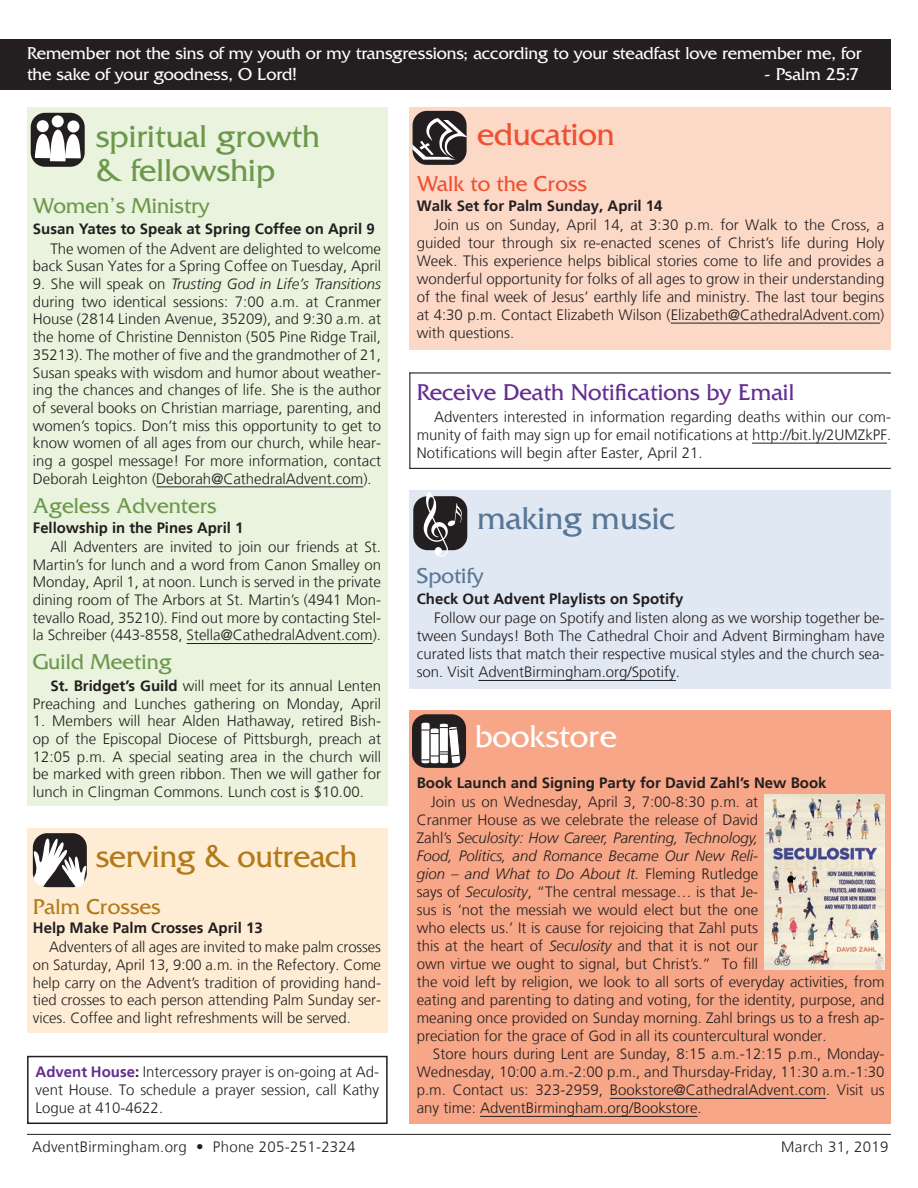
<style>
.page{position:relative;width:918px;height:1188px;background:#fff}
.page>*{position:absolute;margin:0;border:0;box-sizing:border-box;transform-origin:0 0}
.t1{font:33px/34.5px "Friz Quadrata Std";color:#6c984d}
.t2{font:33px "Friz Quadrata Std";letter-spacing:-.01em;color:#b37a19}
.t3{font:33px "Friz Quadrata Std";color:#587797}
.t4{font:33px "Friz Quadrata Std";color:#fff}
.t5{font:33px "Friz Quadrata Std";letter-spacing:-.01em;color:#ef5032}
.t6{font:24px "Friz Quadrata Std";color:#652d91}
.t7{font:22.5px "Friz Quadrata Std";color:#6c984d}
.t8{font:22.5px "Friz Quadrata Std";color:#ef5032}
.t9{font:22.5px "Friz Quadrata Std";color:#b37a19}
.t10{font:22.5px "Friz Quadrata Std";color:#587797}
.t11{font:18px/21px "Friz Quadrata Std";letter-spacing:-.01em;color:#fff}
.t12{font:300 15px/18px "Frutiger";color:#231f20;text-align:justify}
.t13{font:700 15px "Frutiger";color:#231f20}
.t14{font:300 15px "Frutiger";letter-spacing:.02em;color:#231f20}
.s1{font-style:italic}
.s2{font-weight:700}
.s3{font-weight:700;color:#652d91}
</style>
<div class="page">
<div style="left:0;top:39px;width:891px;height:51px;background:#231f20"></div>
<hr style="left:27px;top:1134px;width:864px;height:1px;background:#231f20">
<div style="left:409px;top:710px;width:482px;height:414px;background:#f7a687"></div>
<div style="left:412px;top:714px;width:54px;height:54px;background:#231f20;border-radius:14px"></div>
<svg style="left:421px;top:722px;width:41px;height:43px"></svg>
<hr style="left:610px;top:1098px;width:216px;height:1px;background:#231f20">
<hr style="left:480px;top:1116px;width:218px;height:1px;background:#231f20">
<div style="left:27px;top:1056px;width:361px;height:68px;border:2px solid #231f20"></div>
<hr style="left:409px;top:468px;width:482px;height:1px;background:#231f20">
<hr style="left:409px;top:372px;width:482px;height:2px;background:#231f20">
<hr style="left:409px;top:372px;width:1px;height:97px;background:#231f20">
<hr style="left:752px;top:443px;width:135px;height:1px;background:#231f20">
<img style="left:765px;top:795px;width:120px;height:175px">
<div style="left:409px;top:107px;width:482px;height:243px;background:#fcd8c7"></div>
<div style="left:413px;top:111px;width:54px;height:54px;background:#231f20;border-radius:14px"></div>
<svg style="left:412px;top:118px;width:55px;height:42px"></svg>
<hr style="left:671px;top:323px;width:209px;height:1px;background:#231f20">
<div style="left:409px;top:490px;width:482px;height:199px;background:#e0e8f3"></div>
<div style="left:413px;top:496px;width:54px;height:54px;background:#231f20;border-radius:14px"></div>
<svg style="left:422px;top:492px;width:40px;height:65px"></svg>
<hr style="left:478px;top:680px;width:198px;height:1px;background:#231f20">
<div style="left:27px;top:107px;width:361px;height:699px;background:#e9f3dd"></div>
<div style="left:31px;top:113px;width:54px;height:54px;background:#231f20;border-radius:14px"></div>
<div style="left:37px;top:120px;width:12px;height:12px;background:#fff;border-radius:50%"></div>
<div style="left:52px;top:115px;width:12px;height:12px;background:#fff;border-radius:50%"></div>
<div style="left:67px;top:120px;width:12px;height:12px;background:#fff;border-radius:50%"></div>
<svg style="left:35px;top:130px;width:46px;height:31px"></svg>
<hr style="left:156px;top:486px;width:207px;height:1px;background:#231f20">
<hr style="left:187px;top:643px;width:186px;height:1px;background:#231f20">
<div style="left:27px;top:828px;width:361px;height:205px;background:#feedd4"></div>
<div style="left:33px;top:833px;width:54px;height:54px;background:#231f20;border-radius:14px"></div>
<svg style="left:33px;top:838px;width:54px;height:49px"></svg>
<p class="t11" style="left:27px;top:42px;width:836px">Remember not the sins of my youth or my transgressions; according to your steadfast love remember me, for the sake of your goodness, O Lord!</p>
<p class="t11" style="left:764px;top:63px;width:96px">- Psalm 25:7</p>
<h1 class="t1" style="left:96px;top:119px;width:226px">spiritual growth &amp; fellowship</h1>
<h3 class="t7" style="left:33px;top:194px;width:178px">Women’s Ministry</h3>
<p class="t13" style="left:33px;top:220px;width:343px">Susan Yates to Speak at Spring Coffee on April 9</p>
<p class="t12" style="left:33px;top:240px;width:350px;text-align:right">The women of the Advent are delighted to welcome back Susan Yates for a Spring Coffee on Tuesday, April</p>
<p class="t12" style="left:33px;top:275px;width:350px">9. She will speak on <span class="s1">Trusting God in Life’s Transitions </span>during two identical sessions: 7:00 a.m. at Cranmer House (2814 Linden Avenue, 35209), and 9:30 a.m. at the home of Christine Denniston (505 Pine Ridge Trail, 35213). The mother of five and the grandmother of 21, Susan speaks with wisdom and humor about weather&shy;ing the chances and changes of life. She is the author of several books on Christian marriage, parenting, and women’s topics. Don’t miss this opportunity to get to know women of all ages from our church, while hear&shy;ing a gospel message! For more information, contact Deborah Leighton (Deborah@CathedralAdvent.com).</p>
<h3 class="t7" style="left:33px;top:493px;width:185px">Ageless Adventers</h3>
<p class="t13" style="left:33px;top:519px;width:212px">Fellowship in the Pines April 1</p>
<p class="t12" style="left:33px;top:538px;width:350px;text-indent:17px">All Adventers are invited to join our friends at St.<br>Martin’s for lunch and a word from Canon Smalley on Monday, April 1, at noon. Lunch is served in the private dining room of The Arbors at St. Martin’s (4941 Mon&shy;tevallo Road, 35210). Find out more by contacting Stel&shy;la Schreiber (443-8558, Stella@CathedralAdvent.com).</p>
<h3 class="t7" style="left:33px;top:649px;width:141px">Guild Meeting</h3>
<p class="t12" style="left:33px;top:677px;width:350px;text-align:right"><span class="s2">St. Bridget’s Guild</span> will meet for its annual Lenten<br>Preaching and Lunches gathering on Monday, April</p>
<p class="t12" style="left:33px;top:712px;width:350px">1. Members will hear Alden Hathaway, retired Bish&shy;op of the Episcopal Diocese of Pittsburgh, preach at 12:05 p.m. A special seating area in the church will be marked with green ribbon. Then we will gather for lunch in Clingman Commons. Lunch cost is $10.00.</p>
<h1 class="t2" style="left:96px;top:838px;width:263px">serving &amp; outreach</h1>
<h3 class="t9" style="left:33px;top:894px;width:129px">Palm Crosses</h3>
<p class="t13" style="left:33px;top:919px;width:231px">Help Make Palm Crosses April 13</p>
<p class="t12" style="left:33px;top:939px;width:350px;text-indent:16px">Adventers of all ages are invited to make palm crosses on Saturday, April 13, 9:00 a.m. in the Refectory. Come help carry on the Advent’s tradition of providing hand&shy;tied crosses to each person attending Palm Sunday ser&shy;vices. Coffee and light refreshments will be served.</p>
<p class="t12" style="left:36px;top:1063px;width:345px"><span class="s3">Advent House</span><span class="s2">:</span> Intercessory prayer is on-going at Ad&shy;vent House. To schedule a prayer session, call Kathy Logue at 410-4622.</p>
<h1 class="t5" style="left:477px;top:116px;width:139px">education</h1>
<h3 class="t8" style="left:417px;top:171px;width:172px">Walk to the Cross</h3>
<p class="t13" style="left:417px;top:196px;width:247px">Walk Set for Palm Sunday, April 14</p>
<p class="t12" style="left:417px;top:216px;width:469px;text-indent:17px">Join us on Sunday, April 14, at 3:30 p.m. for Walk to the Cross, a guided tour through six re-enacted scenes of Christ’s life during Holy Week. This experience helps biblical stories come to life and provides a wonderful opportunity for folks of all ages to grow in their understanding of the final week of Jesus’ earthly life and ministry. The last tour begins at 4:30 p.m. Contact Elizabeth Wilson (Elizabeth@CathedralAdvent.com) with questions.</p>
<h2 class="t6" style="left:417px;top:378px;width:379px">Receive Death Notifications by Email</h2>
<p class="t12" style="left:417px;top:408px;width:476px;text-indent:17px">Adventers interested in information regarding deaths within our com&shy;munity of faith may sign up for email notifications at http://bit.ly/2UMZkPF.<br>Notifications will begin after Easter, April 21.</p>
<h1 class="t3" style="left:477px;top:500px;width:199px">making music</h1>
<h3 class="t10" style="left:417px;top:563px;width:69px">Spotify</h3>
<p class="t13" style="left:417px;top:590px;width:268px">Check Out Advent Playlists on Spotify</p>
<p class="t12" style="left:417px;top:609px;width:469px;text-indent:17px">Follow our page on Spotify and listen along as we worship together be&shy;tween Sundays! Both The Cathedral Choir and Advent Birmingham have curated lists that match their respective musical styles and the church sea&shy;son. Visit AdventBirmingham.org/Spotify.</p>
<h1 class="t4" style="left:475px;top:718px;width:144px">bookstore</h1>
<p class="t13" style="left:417px;top:774px;width:411px">Book Launch and Signing Party for David Zahl’s New Book</p>
<p class="t12" style="left:417px;top:793px;width:469px;text-align:left;text-indent:14px">Join us on Wednesday, April 3, 7:00-8:30 p.m. at<br>Cranmer House as we celebrate the release of David<br>Zahl’s <span class="s1">Seculosity: How Career, Parenting, Technology,<br>Food, Politics, and Romance Became Our New Reli-<br>gion – and What to Do About It.</span> Fleming Rutledge<br>says of <span class="s1">Seculosity</span>, “The central message… is that Je-<br>sus is ‘not the messiah we would elect but the one<br>who elects us.’ It is cause for rejoicing that Zahl puts<br>this at the heart of <span class="s1">Seculosity</span> and that it is not our<br>own virtue we ought to signal, but Christ’s.” To fill<br>the void left by religion, we look to all sorts of everyday activities, from eating and parenting to dating and voting, for the identity, purpose, and meaning once provided on Sunday morning. Zahl brings us to a fresh ap&shy;preciation for the grace of God in all its countercultural wonder.</p>
<p class="t12" style="left:417px;top:1045px;width:469px;text-indent:16px">Store hours during Lent are Sunday, 8:15 a.m.-12:15 p.m., Monday-Wednesday, 10:00 a.m.-2:00 p.m., and Thursday-Friday, 11:30 a.m.-1:30 p.m. Contact us: 323-2959, Bookstore@CathedralAdvent.com. Visit us any time: AdventBirmingham.org/Bookstore.</p>
<p class="t14" style="left:32px;top:1138px;width:325px">AdventBirmingham.org • Phone 205-251-2324</p>
<p class="t14" style="left:781px;top:1138px;width:109px">March 31, 2019</p>
</div>
